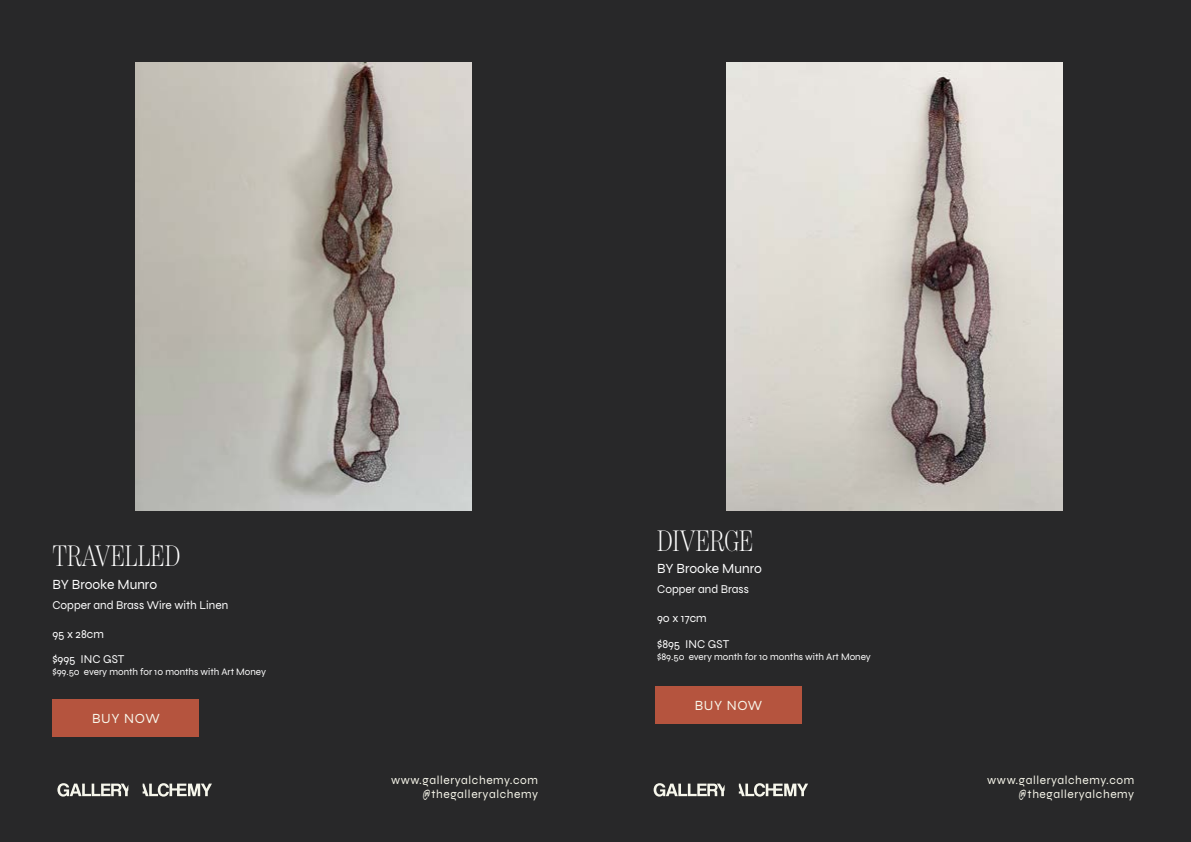
<style>
.page{position:relative;width:1191px;height:842px;background:#282829}
.page>*{position:absolute;margin:0;border:0;box-sizing:border-box;transform-origin:0 0}
.t1{font:300 30px "Benton Mod Disp Ex Cond";color:#fff}
.t2{font:14px "Syne";color:#fff}
.t3{font:14px "Syne";letter-spacing:.05em;color:#f8f7eb}
.t4{font:12px/14.4px "Syne";letter-spacing:.05em;color:#f8f7eb;text-align:right}
.t5{font:12px/25.7px "Syne";color:#fff}
.t6{font:10px "Syne";color:#fff}
</style>
<div class="page">
<svg style="left:739px;top:783px;width:69px;height:14px"></svg>
<svg style="left:653px;top:783px;width:71px;height:14px"></svg>
<svg style="left:143px;top:783px;width:69px;height:14px"></svg>
<svg style="left:57px;top:783px;width:71px;height:14px"></svg>
<img style="left:135px;top:62px;width:336px;height:448px">
<div style="left:52px;top:699px;width:147px;height:38px;background:#b5543e"></div>
<img style="left:726px;top:62px;width:336px;height:448px">
<div style="left:655px;top:686px;width:147px;height:38px;background:#b5543e"></div>
<h1 class="t1" style="left:52px;top:540px;width:129px">TRAVELLED</h1>
<p class="t2" style="left:52px;top:576px;width:106px">BY Brooke Munro</p>
<p class="t5" style="left:52px;top:592px;width:177px">Copper and Brass Wire with Linen</p>
<p class="t5" style="left:52px;top:621px;width:73px">95 x 28cm $995 INC GST</p>
<p class="t6" style="left:52px;top:666px;width:215px">$99.50 every month for 10 months with Art Money</p>
<p class="t3" style="left:92px;top:710px;width:69px">BUY NOW</p>
<p class="t4" style="left:391px;top:772px;width:149px">www.galleryalchemy.com @thegalleryalchemy</p>
<h1 class="t1" style="left:657px;top:524px;width:98px">DIVERGE</h1>
<p class="t2" style="left:657px;top:561px;width:106px">BY Brooke Munro</p>
<p class="t5" style="left:657px;top:576px;width:93px">Copper and Brass</p>
<p class="t5" style="left:657px;top:605px;width:73px">90 x 17cm $895 INC GST</p>
<p class="t6" style="left:657px;top:651px;width:215px">$89.50 every month for 10 months with Art Money</p>
<p class="t3" style="left:694px;top:697px;width:69px">BUY NOW</p>
<p class="t4" style="left:987px;top:772px;width:149px">www.galleryalchemy.com @thegalleryalchemy</p>
</div>
